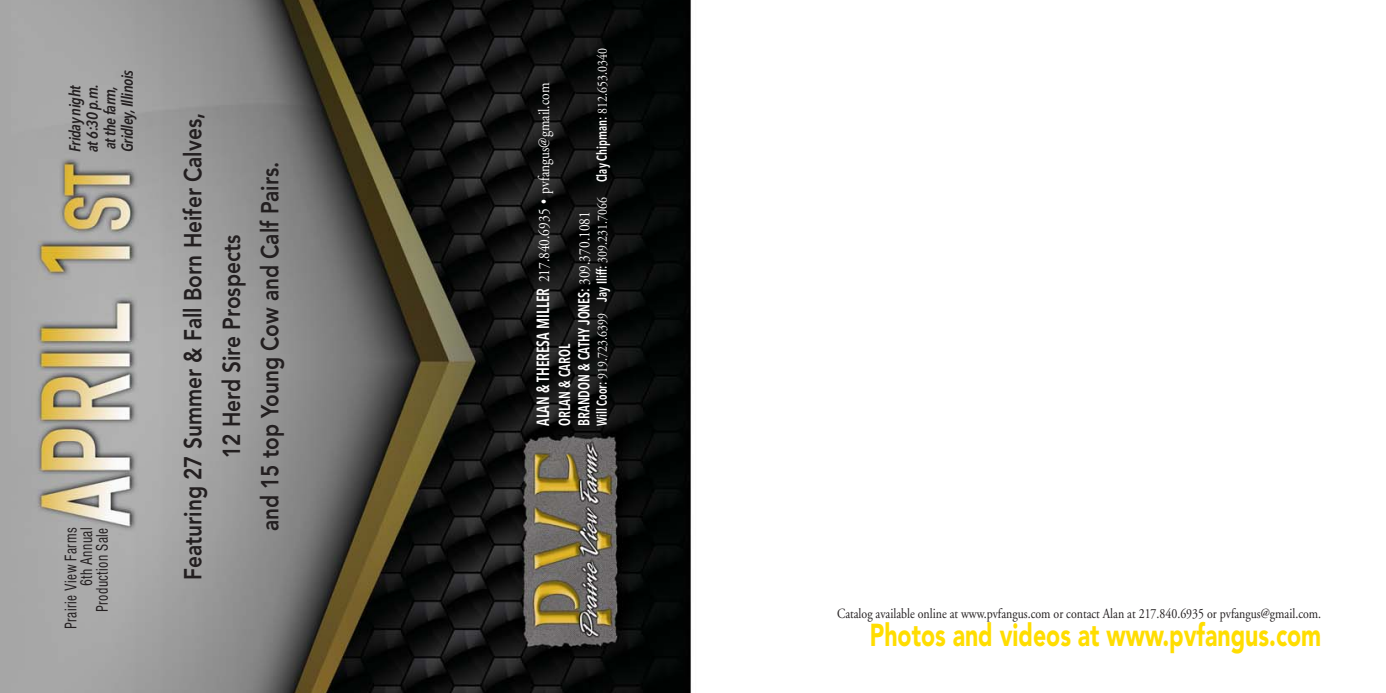
<style>
.page{position:relative;width:1386px;height:693px;background:#fff}
.page>*{position:absolute;margin:0;border:0;box-sizing:border-box;transform-origin:0 0}
.t1{font:900 31.5px "Avenir";color:#fd0;scale:.73 1}
.t2{font:800 24.5px/38.5px "Avenir";color:#231f20;text-align:center;scale:.85 1}
.t3{font:condensed 17.5px/15.8px "Nimbus San D";letter-spacing:.025em;color:#231f20;text-align:right;scale:.85 1}
.t4{font:15.75px "Adobe Garamond";color:#fff;scale:.85 1}
.t5{font:italic 600 15.75px/17.5px "Avenir Next Condensed";letter-spacing:-.025em;color:#231f20}
.t6{font:600 15.75px/19.2px "Avenir Next Condensed";color:#fff;scale:.85 1}
.t7{font:14px "Adobe Garamond";color:#231f20;scale:.85 1}
.t8{font:14px "Adobe Garamond";color:#fff;scale:.85 1}
.s1{font-family:"Avenir Next Condensed";font-weight:600}
.s2{font-family:"Avenir Next Condensed";font-weight:600;font-size:17.5px}
.s3{font-family:"Nimbus San D";font-stretch:condensed}
.s4{font-family:"Adobe Garamond";font-weight:400}
</style>
<div class="page">
<img style="left:0;top:0;width:691px;height:693px">
<p class="t5" style="left:68px;top:152px;width:84px;rotate:-90deg">Friday night<br>at 6:30 p.m. at the farm,<br>Gridley, Illinois</p>
<p class="t3" style="left:64px;top:629px;width:121px;rotate:-90deg">Prairie View Farms<br>6th Annual<br>Production Sale</p>
<h2 class="t2" style="left:176px;top:580px;width:551px;rotate:-90deg">Featuring 27 Summer &amp; Fall Born Heifer Calves,<br>12 Herd Sire Prospects<br>and 15 top Young Cow and Calf Pairs.</h2>
<p class="t8" style="left:597px;top:426px;width:446px;rotate:-90deg"><span class="s1">Will Coor:</span> 919.723.6399 <span class="s1">Jay Iliff:</span> 309.231.7066 <span class="s1">Clay Chipman:</span> 812.653.0340</p>
<p class="t4" style="left:538px;top:426px;width:405px;rotate:-90deg"><span class="s2">ALAN &amp; THERESA MILLER</span> 217.840.6935 <span class="s3">•</span> pvfangus@gmail.com</p>
<p class="t6" style="left:557px;top:426px;width:254px;rotate:-90deg">ORLAN &amp; CAROL<br>BRANDON &amp; CATHY JONES: <span class="s4">309.370.1081</span></p>
<p class="t7" style="left:837px;top:608px;width:571px">Catalog available online at www.pvfangus.com or contact Alan at 217.840.6935 or pvfangus@gmail.com.</p>
<h1 class="t1" style="left:870px;top:622px;width:620px">Photos and videos at www.pvfangus.com</h1>
</div>
